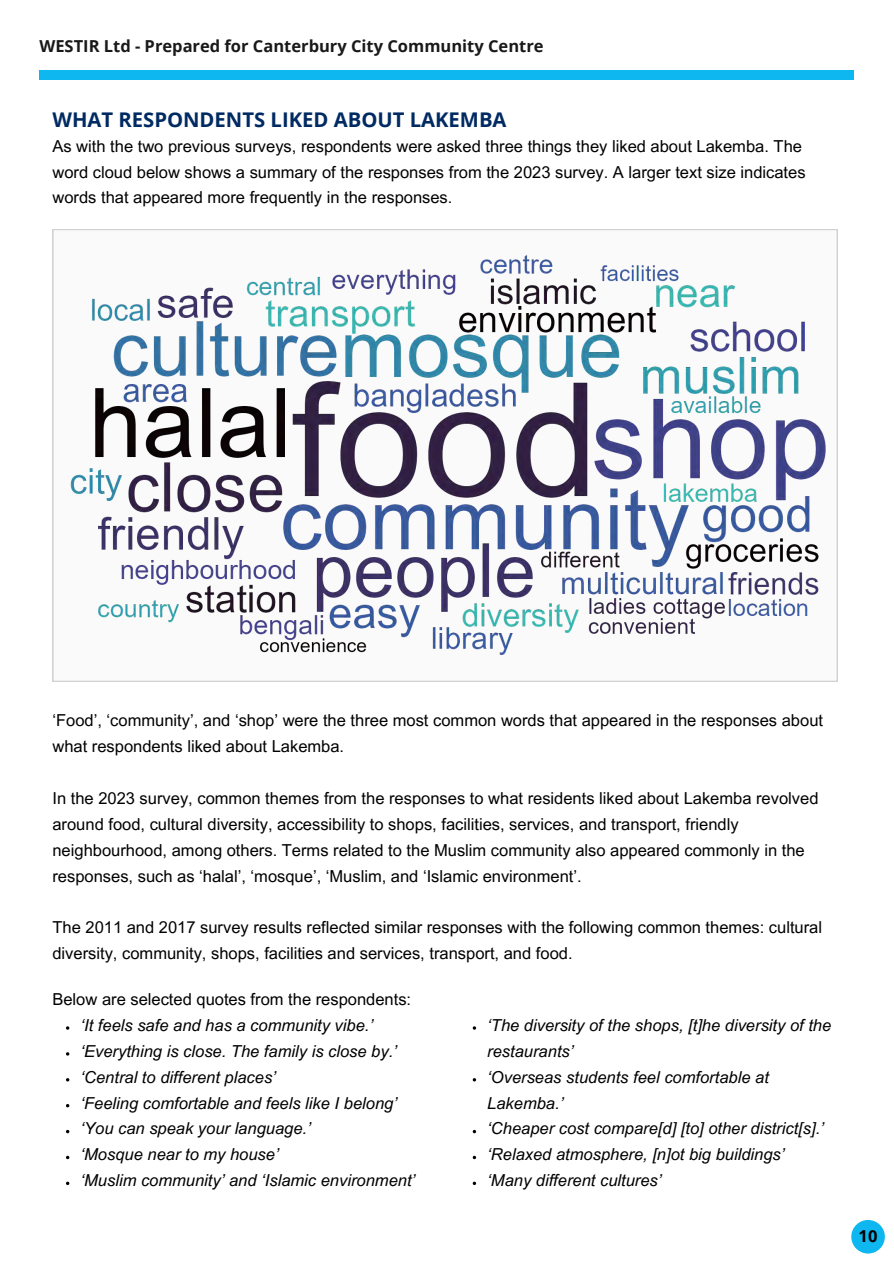
<style>
.page{position:relative;width:894px;height:1264px;background:#fff}
.page>*{position:absolute;margin:0;border:0;box-sizing:border-box;transform-origin:0 0}
.t1{font:700 20.25px "Open Sans";color:#002a62}
.t2{font:16.5px/25.8px "Arial MT Pro";color:#000}
.t3{font:italic 16.5px/25.8px "Arial MT Pro";color:#000}
.t4{font:700 16.5px "Open Sans";color:#191919}
.t5{font:700 16.5px "Open Sans";color:#000}
</style>
<div class="page">
<div style="left:39px;top:70px;width:815px;height:9px;background:#0eb7f0"></div>
<div style="left:851px;top:1219px;width:33px;height:34px;background:#0eb7f0;border-radius:50%"></div>
<svg style="left:52px;top:229px;width:785px;height:452px"></svg>
<img style="left:52px;top:243px;width:785px;height:424px">
<svg style="left:472px;top:1129px;width:4px;height:4px"></svg>
<svg style="left:472px;top:1155px;width:4px;height:4px"></svg>
<p class="t4" style="left:39px;top:34px;width:505px">WESTIR Ltd - Prepared for Canterbury City Community Centre</p>
<p class="t1" style="left:52px;top:105px;width:455px">WHAT RESPONDENTS LIKED ABOUT LAKEMBA</p>
<p class="t2" style="left:52px;top:135px;width:754px">As with the two previous surveys, respondents were asked three things they liked about Lakemba. The word cloud below shows a summary of the responses from the 2023 survey. A larger text size indicates words that appeared more frequently in the responses.</p>
<p class="t2" style="left:52px;top:709px;width:771px">‘Food’, ‘community’, and ‘shop’ were the three most common words that appeared in the responses about what respondents liked about Lakemba.</p>
<p class="t2" style="left:52px;top:787px;width:767px">In the 2023 survey, common themes from the responses to what residents liked about Lakemba revolved around food, cultural diversity, accessibility to shops, facilities, services, and transport, friendly neighbourhood, among others. Terms related to the Muslim community also appeared commonly in the responses, such as ‘halal’, ‘mosque’, ‘Muslim, and ‘Islamic environment’.</p>
<p class="t2" style="left:52px;top:916px;width:771px">The 2011 and 2017 survey results reflected similar responses with the following common themes: cultural diversity, community, shops, facilities and services, transport, and food.</p>
<p class="t2" style="left:52px;top:988px;width:360px">Below are selected quotes from the respondents:</p>
<p class="t3" style="left:80px;top:1014px;width:336px">‘It feels safe and has a community vibe.’ ‘Everything is close. The family is close by.’ ‘Central to different places’<br>‘Feeling comfortable and feels like I belong’ ‘You can speak your language.’<br>‘Mosque near to my house’<br>‘Muslim community’ and ‘Islamic environment’</p>
<p class="t3" style="left:487px;top:1014px;width:345px">‘The diversity of the shops, [t]he diversity of the restaurants’<br>‘Overseas students feel comfortable at Lakemba.’<br>‘Cheaper cost compare[d] [to] other district[s].’ ‘Relaxed atmosphere, [n]ot big buildings’ ‘Many different cultures’</p>
<p class="t5" style="left:858px;top:1224px;width:20px">10</p>
</div>
